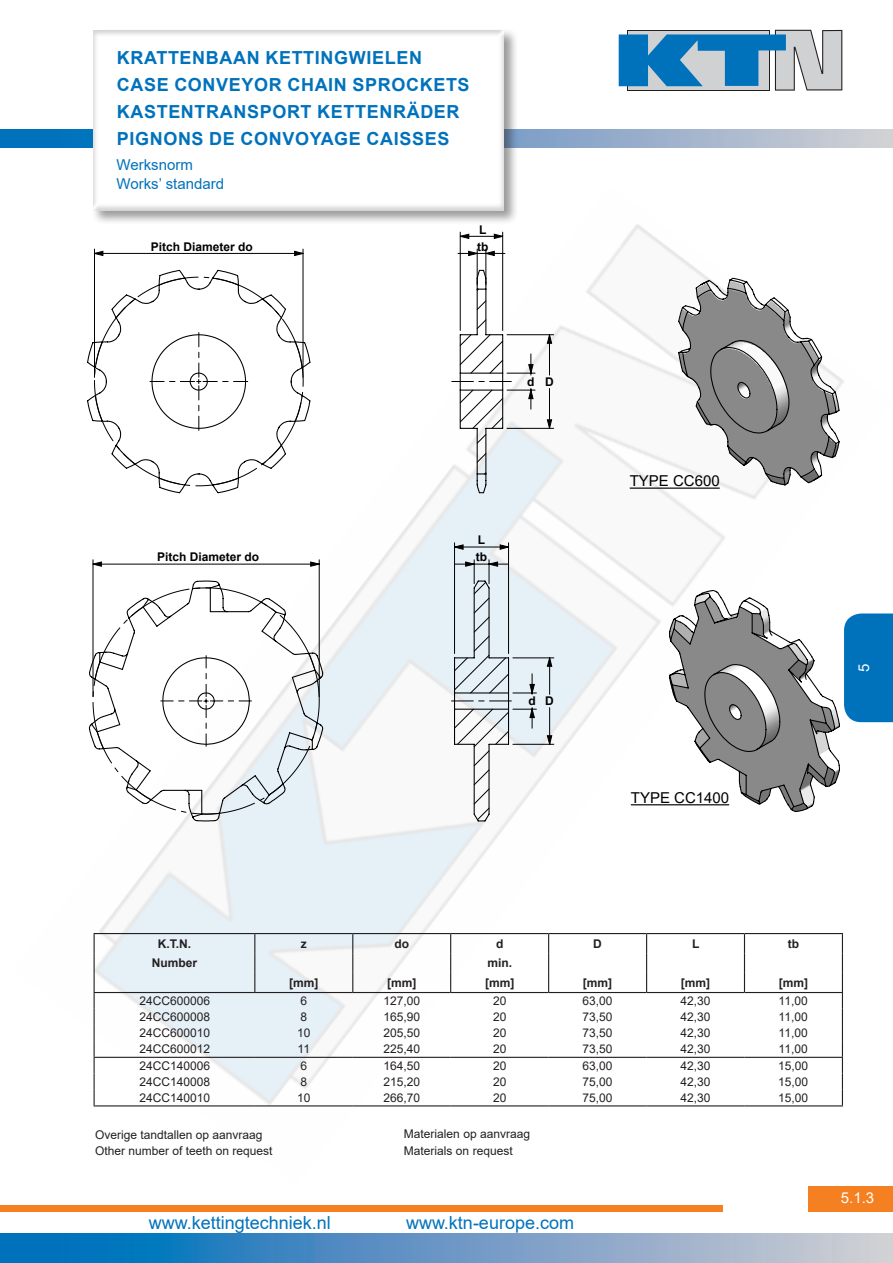
<style>
.page{position:relative;width:893px;height:1263px;background:#fff}
.page>*{position:absolute;margin:0;border:0;box-sizing:border-box;transform-origin:0 0}
.t1{font:700 18px "Arial";letter-spacing:.035em;color:#0072bc}
.t2{font:18px "Arial";color:#0072bc}
.t3{font:15px "Arial";color:#0072bc}
.t4{font:15px "Arial";color:#000}
.t5{font:15px "Arial";color:#fff}
.t6{font:12px "Arial";color:#231f20}
.t7{font:700 12px "Arial";color:#231f20}
.t8{font:700 12px/17px "Arial";color:#000}
</style>
<div class="page">
<svg style="left:0;top:130px;width:893px;height:18px"></svg>
<svg style="left:0;top:1233px;width:893px;height:30px"></svg>
<svg style="left:619px;top:30px;width:223px;height:61px"></svg>
<div style="left:0;top:1205px;width:723px;height:7px;background:#f58021"></div>
<div style="left:808px;top:1186px;width:85px;height:26px;background:#f58021"></div>
<img style="left:92px;top:224px;width:751px;height:883px">
<div style="left:92px;top:28px;width:426px;height:197px;background:#231f20;opacity:.45"></div>
<div style="left:87px;top:22px;width:418px;height:189px;background:#231f20;opacity:.2"></div>
<img style="left:635px;top:527px;width:208px;height:333px">
<img style="left:647px;top:224px;width:197px;height:323px">
<hr style="left:631px;top:804px;width:98px;height:1px;background:#000">
<hr style="left:630px;top:487px;width:90px;height:2px;background:#000">
<hr style="left:687px;top:169px;width:51px;height:1px;background:#000">
<hr style="left:93px;top:560px;width:1px;height:137px;background:#000">
<hr style="left:319px;top:560px;width:1px;height:137px;background:#000">
<hr style="left:94px;top:249px;width:1px;height:128px;background:#000">
<hr style="left:303px;top:249px;width:1px;height:128px;background:#000">
<hr style="left:460px;top:232px;width:1px;height:98px;background:#000">
<hr style="left:502px;top:232px;width:1px;height:98px;background:#000">
<hr style="left:507px;top:334px;width:47px;height:1px;background:#000">
<hr style="left:507px;top:428px;width:47px;height:1px;background:#000">
<hr style="left:513px;top:658px;width:41px;height:1px;background:#000">
<hr style="left:513px;top:744px;width:41px;height:1px;background:#000">
<svg style="left:93px;top:251px;width:226px;height:315px"></svg>
<svg style="left:454px;top:234px;width:98px;height:510px"></svg>
<svg style="left:458px;top:251px;width:47px;height:5px"></svg>
<svg style="left:88px;top:580px;width:236px;height:242px"></svg>
<svg style="left:668px;top:589px;width:225px;height:224px"></svg>
<svg style="left:87px;top:269px;width:224px;height:225px"></svg>
<svg style="left:677px;top:277px;width:163px;height:209px"></svg>
<svg style="left:452px;top:269px;width:83px;height:225px"></svg>
<svg style="left:451px;top:560px;width:85px;height:262px"></svg>
<hr style="left:94px;top:933px;width:161px;height:1px;background:#231f20">
<hr style="left:255px;top:933px;width:98px;height:1px;background:#231f20">
<hr style="left:353px;top:933px;width:98px;height:1px;background:#231f20">
<hr style="left:451px;top:933px;width:98px;height:1px;background:#231f20">
<hr style="left:549px;top:933px;width:98px;height:1px;background:#231f20">
<hr style="left:647px;top:933px;width:97px;height:1px;background:#231f20">
<hr style="left:744px;top:933px;width:99px;height:1px;background:#231f20">
<svg style="left:254px;top:934px;width:1px;height:58px"></svg>
<svg style="left:352px;top:934px;width:1px;height:58px"></svg>
<svg style="left:450px;top:934px;width:1px;height:58px"></svg>
<svg style="left:548px;top:934px;width:1px;height:58px"></svg>
<svg style="left:646px;top:934px;width:1px;height:58px"></svg>
<svg style="left:744px;top:934px;width:1px;height:58px"></svg>
<hr style="left:94px;top:992px;width:161px;height:1px;background:#231f20">
<hr style="left:255px;top:992px;width:98px;height:1px;background:#231f20">
<hr style="left:353px;top:992px;width:98px;height:1px;background:#231f20">
<hr style="left:451px;top:992px;width:98px;height:1px;background:#231f20">
<hr style="left:549px;top:992px;width:98px;height:1px;background:#231f20">
<hr style="left:647px;top:992px;width:97px;height:1px;background:#231f20">
<hr style="left:744px;top:992px;width:99px;height:1px;background:#231f20">
<hr style="left:94px;top:1057px;width:161px;height:1px;background:#231f20">
<hr style="left:255px;top:1057px;width:98px;height:1px;background:#231f20">
<hr style="left:353px;top:1057px;width:98px;height:1px;background:#231f20">
<hr style="left:451px;top:1057px;width:98px;height:1px;background:#231f20">
<hr style="left:549px;top:1057px;width:98px;height:1px;background:#231f20">
<hr style="left:647px;top:1057px;width:97px;height:1px;background:#231f20">
<hr style="left:744px;top:1057px;width:99px;height:1px;background:#231f20">
<svg style="left:94px;top:934px;width:1px;height:171px"></svg>
<hr style="left:94px;top:1105px;width:161px;height:1px;background:#231f20">
<hr style="left:255px;top:1105px;width:98px;height:1px;background:#231f20">
<hr style="left:353px;top:1105px;width:98px;height:1px;background:#231f20">
<hr style="left:451px;top:1105px;width:98px;height:1px;background:#231f20">
<hr style="left:549px;top:1105px;width:98px;height:1px;background:#231f20">
<hr style="left:647px;top:1105px;width:97px;height:1px;background:#231f20">
<hr style="left:744px;top:1105px;width:99px;height:1px;background:#231f20">
<svg style="left:842px;top:934px;width:1px;height:171px"></svg>
<p class="t1" style="left:117px;top:45px;width:307px">KRATTENBAAN KETTINGWIELEN</p>
<p class="t1" style="left:117px;top:72px;width:354px">CASE CONVEYOR CHAIN SPROCKETS</p>
<p class="t1" style="left:117px;top:99px;width:344px">KASTENTRANSPORT KETTENRÄDER</p>
<p class="t1" style="left:117px;top:126px;width:334px">PIGNONS DE CONVOYAGE CAISSES</p>
<p class="t3" style="left:117px;top:174px;width:109px">Works’ standard</p>
<p class="t3" style="left:117px;top:155px;width:78px">Werksnorm</p>
<p class="t8" style="left:151px;top:238px;width:103px">Pitch Diameter do</p>
<p class="t8" style="left:477px;top:221px;width:13px">L tb</p>
<p class="t8" style="left:527px;top:373px;width:28px">d D</p>
<p class="t8" style="left:157px;top:549px;width:103px">Pitch Diameter do</p>
<p class="t8" style="left:476px;top:532px;width:13px">L tb</p>
<p class="t8" style="left:529px;top:692px;width:27px">d D</p>
<p class="t4" style="left:630px;top:471px;width:92px">TYPE CC600</p>
<p class="t4" style="left:631px;top:787px;width:100px">TYPE CC1400</p>
<p class="t5" style="left:853px;top:672px;width:10px;rotate:-90deg">5</p>
<p class="t7" style="left:158px;top:935px;width:35px">K.T.N.</p>
<p class="t7" style="left:301px;top:935px;width:7px">z</p>
<p class="t7" style="left:394px;top:935px;width:16px">do</p>
<p class="t7" style="left:496px;top:935px;width:9px">d</p>
<p class="t7" style="left:593px;top:935px;width:10px">D</p>
<p class="t7" style="left:692px;top:935px;width:9px">L</p>
<p class="t7" style="left:788px;top:935px;width:13px">tb</p>
<p class="t7" style="left:152px;top:955px;width:47px">Number</p>
<p class="t7" style="left:487px;top:955px;width:26px">min.</p>
<p class="t7" style="left:289px;top:974px;width:31px">[mm]</p>
<p class="t7" style="left:387px;top:974px;width:31px">[mm]</p>
<p class="t7" style="left:485px;top:974px;width:31px">[mm]</p>
<p class="t7" style="left:583px;top:974px;width:31px">[mm]</p>
<p class="t7" style="left:681px;top:974px;width:31px">[mm]</p>
<p class="t7" style="left:779px;top:974px;width:31px">[mm]</p>
<p class="t6" style="left:139px;top:993px;width:72px">24CC600006</p>
<p class="t6" style="left:300px;top:993px;width:8px">6</p>
<p class="t6" style="left:383px;top:993px;width:38px">127,00</p>
<p class="t6" style="left:493px;top:993px;width:15px">20</p>
<p class="t6" style="left:583px;top:993px;width:32px">63,00</p>
<p class="t6" style="left:680px;top:993px;width:32px">42,30</p>
<p class="t6" style="left:779px;top:993px;width:31px">11,00</p>
<p class="t6" style="left:139px;top:1009px;width:72px">24CC600008</p>
<p class="t6" style="left:300px;top:1009px;width:8px">8</p>
<p class="t6" style="left:383px;top:1009px;width:38px">165,90</p>
<p class="t6" style="left:493px;top:1009px;width:15px">20</p>
<p class="t6" style="left:583px;top:1009px;width:32px">73,50</p>
<p class="t6" style="left:680px;top:1009px;width:32px">42,30</p>
<p class="t6" style="left:779px;top:1009px;width:31px">11,00</p>
<p class="t6" style="left:139px;top:1025px;width:72px">24CC600010</p>
<p class="t6" style="left:297px;top:1025px;width:15px">10</p>
<p class="t6" style="left:383px;top:1025px;width:38px">205,50</p>
<p class="t6" style="left:493px;top:1025px;width:15px">20</p>
<p class="t6" style="left:583px;top:1025px;width:32px">73,50</p>
<p class="t6" style="left:680px;top:1025px;width:32px">42,30</p>
<p class="t6" style="left:779px;top:1025px;width:31px">11,00</p>
<p class="t6" style="left:139px;top:1041px;width:72px">24CC600012</p>
<p class="t6" style="left:298px;top:1041px;width:14px">11</p>
<p class="t6" style="left:383px;top:1041px;width:38px">225,40</p>
<p class="t6" style="left:493px;top:1041px;width:15px">20</p>
<p class="t6" style="left:583px;top:1041px;width:32px">73,50</p>
<p class="t6" style="left:680px;top:1041px;width:32px">42,30</p>
<p class="t6" style="left:779px;top:1041px;width:31px">11,00</p>
<p class="t6" style="left:139px;top:1057px;width:72px">24CC140006</p>
<p class="t6" style="left:300px;top:1057px;width:8px">6</p>
<p class="t6" style="left:383px;top:1057px;width:38px">164,50</p>
<p class="t6" style="left:493px;top:1057px;width:15px">20</p>
<p class="t6" style="left:583px;top:1057px;width:32px">63,00</p>
<p class="t6" style="left:680px;top:1057px;width:32px">42,30</p>
<p class="t6" style="left:778px;top:1057px;width:32px">15,00</p>
<p class="t6" style="left:139px;top:1073px;width:72px">24CC140008</p>
<p class="t6" style="left:300px;top:1073px;width:8px">8</p>
<p class="t6" style="left:383px;top:1073px;width:38px">215,20</p>
<p class="t6" style="left:493px;top:1073px;width:15px">20</p>
<p class="t6" style="left:583px;top:1073px;width:32px">75,00</p>
<p class="t6" style="left:680px;top:1073px;width:32px">42,30</p>
<p class="t6" style="left:778px;top:1073px;width:32px">15,00</p>
<p class="t6" style="left:139px;top:1089px;width:72px">24CC140010</p>
<p class="t6" style="left:297px;top:1089px;width:15px">10</p>
<p class="t6" style="left:383px;top:1089px;width:38px">266,70</p>
<p class="t6" style="left:493px;top:1089px;width:15px">20</p>
<p class="t6" style="left:583px;top:1089px;width:32px">75,00</p>
<p class="t6" style="left:680px;top:1089px;width:32px">42,30</p>
<p class="t6" style="left:778px;top:1089px;width:32px">15,00</p>
<p class="t6" style="left:95px;top:1127px;width:169px">Overige tandtallen op aanvraag</p>
<p class="t6" style="left:95px;top:1143px;width:179px">Other number of teeth on request</p>
<p class="t6" style="left:404px;top:1126px;width:128px">Materialen op aanvraag</p>
<p class="t6" style="left:404px;top:1142px;width:110px">Materials on request</p>
<h1 class="t2" style="left:149px;top:1210px;width:184px">www.kettingtechniek.nl</h1>
<h1 class="t2" style="left:406px;top:1210px;width:170px">www.ktn-europe.com</h1>
<p class="t5" style="left:841px;top:1188px;width:35px">5.1.3</p>
</div>
